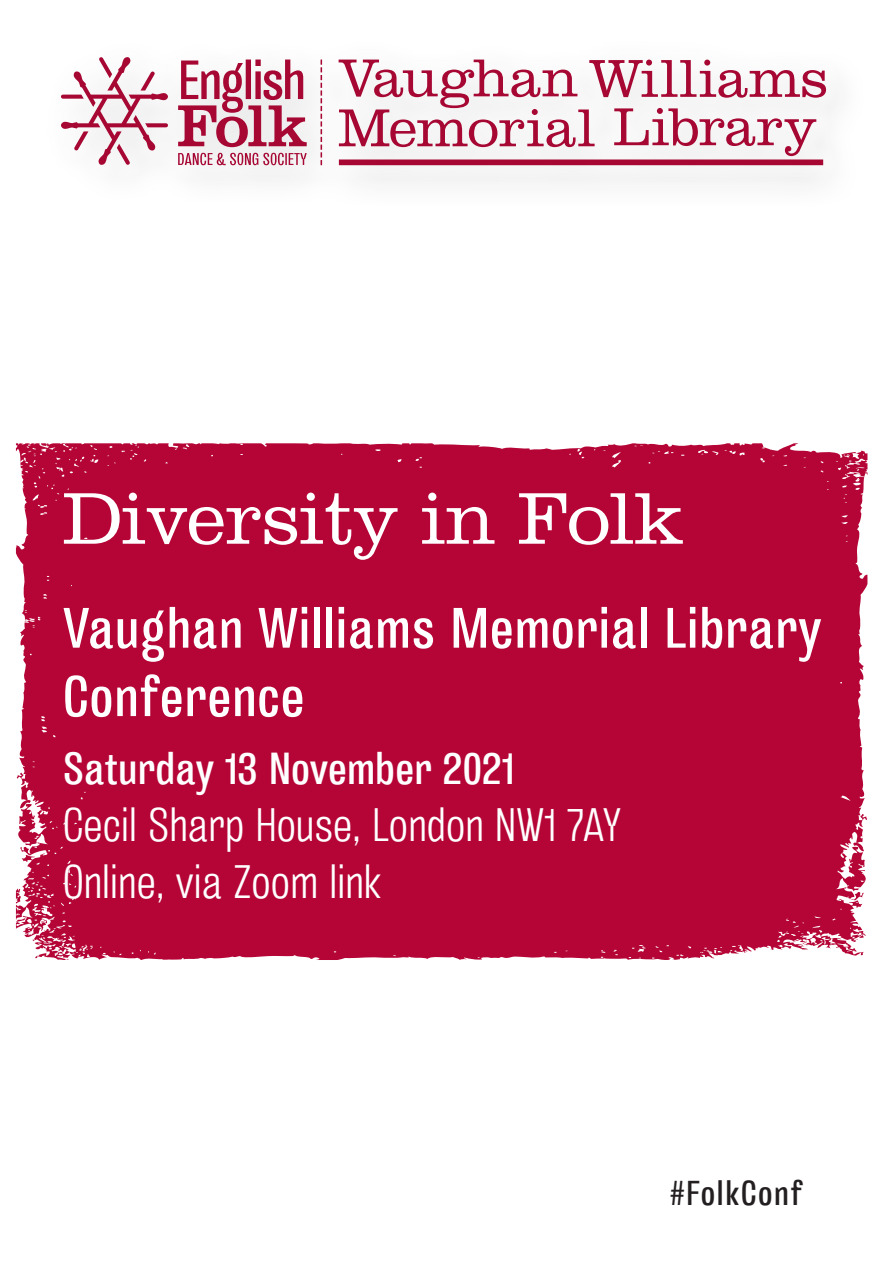
<style>
.page{position:relative;width:893px;height:1263px;background:#fff}
.page>*{position:absolute;margin:0;border:0;box-sizing:border-box;transform-origin:0 0}
.t1{font:300 76.05px "Clarendon LT Std";letter-spacing:-.01em;color:#fff}
.t2{font:57px/68.4px "Kilburn";color:#fff}
.t3{font:300 47.1px/56.6px "Kilburn";letter-spacing:-.01em;color:#fff}
.t4{font:45px "Kilburn";letter-spacing:-.01em;color:#fff}
.t5{font:34.65px "Kilburn";letter-spacing:.03em;color:#231f20}
</style>
<div class="page">
<svg style="left:61px;top:57px;width:765px;height:108px;fill:#f5f5f5"></svg>
<div style="left:15px;top:443px;width:853px;height:517px;background:#b50536"></div>
<h1 class="t1" style="left:63px;top:474px;width:623px">Diversity in Folk</h1>
<p class="t2" style="left:63px;top:595px;width:761px">Vaughan Williams Memorial Library<br>Conference</p>
<p class="t4" style="left:63px;top:743px;width:453px">Saturday 13 November 2021</p>
<p class="t3" style="left:63px;top:798px;width:560px">Cecil Sharp House, London NW1 7AY<br>Online, via Zoom link</p>
<p class="t5" style="left:670px;top:1173px;width:135px">#FolkConf</p>
</div>
